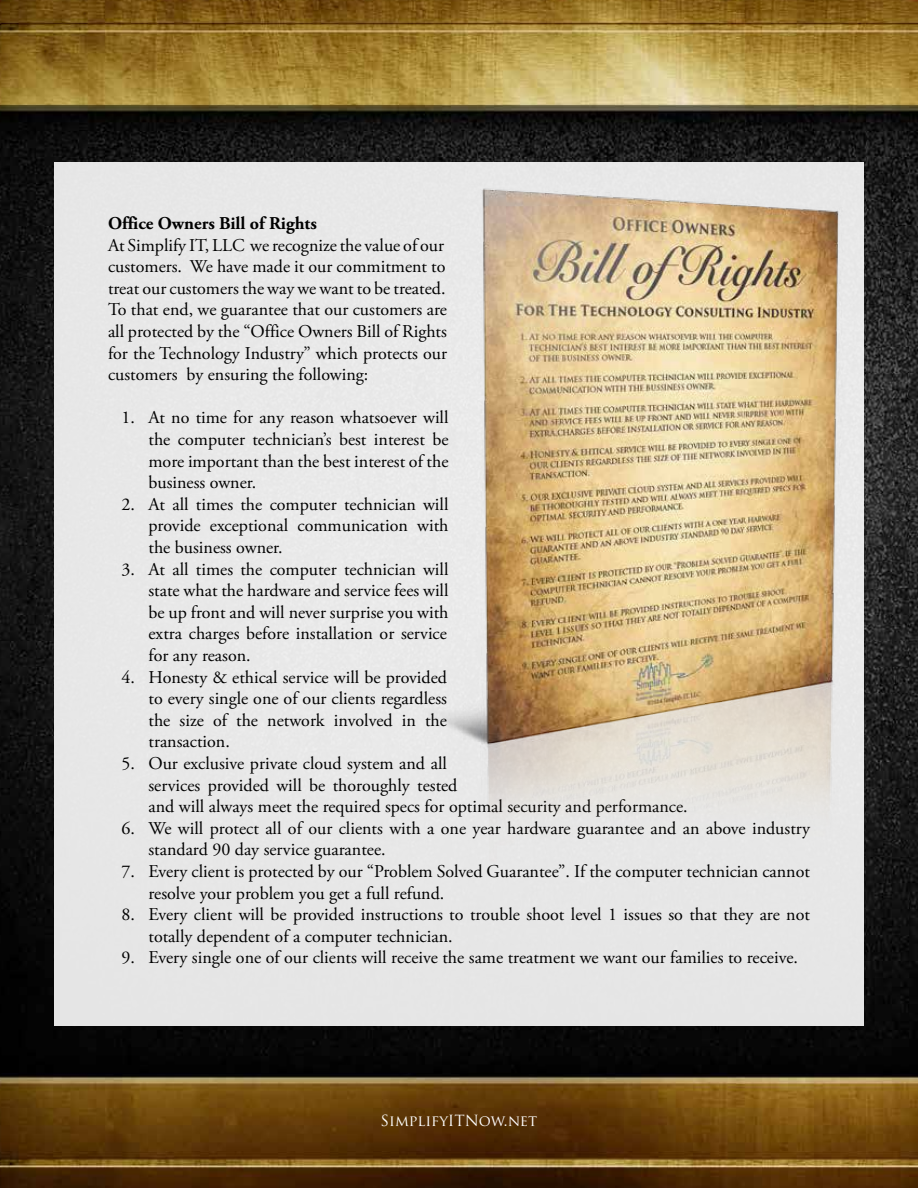
<style>
.page{position:relative;width:918px;height:1188px;background:#fff}
.page>*{position:absolute;margin:0;border:0;box-sizing:border-box;transform-origin:0 0}
.t1{font:18px/21.6px "Adobe Garamond Pro";color:#000}
.t2{font:700 18px "Adobe Garamond Pro";color:#000}
.t3{font:15px "Trajan Pro";color:#fff}
</style>
<div class="page">
<img style="left:0;top:0;width:918px;height:1188px">
<div style="left:54px;top:162px;width:810px;height:864px;background:#e7e7e7"></div>
<img style="left:386px;top:137px;width:532px;height:726px">
<p class="t2" style="left:108px;top:213px;width:210px">Office Owners Bill of Rights</p>
<p class="t1" style="left:108px;top:235px;width:341px">At Simplify IT, LLC we recognize the value of our customers. We have made it our commitment to treat our customers the way we want to be treated.<br>To that end, we guarantee that our customers are all protected by the “Office Owners Bill of Rights for the Technology Industry” which protects our customers by ensuring the following:</p>
<p class="t1" style="left:148px;top:408px;width:302px;text-align:justify;text-indent:-27px">1. At no time for any reason whatsoever will the computer technician’s best interest be more important than the best interest of the business owner.</p>
<p class="t1" style="left:148px;top:494px;width:302px;text-align:justify;text-indent:-27px">2. At all times the computer technician will provide exceptional communication with the business owner.</p>
<p class="t1" style="left:148px;top:559px;width:302px;text-align:justify;text-indent:-27px">3. At all times the computer technician will state what the hardware and service fees will be up front and will never surprise you with extra charges before installation or service for any reason.</p>
<p class="t1" style="left:148px;top:667px;width:300px;text-align:justify;text-indent:-27px">4. Honesty &amp; ethical service will be provided to every single one of our clients regardless the size of the network involved in the transaction.</p>
<p class="t1" style="left:148px;top:753px;width:541px;text-indent:-27px">5. Our exclusive private cloud system and all<br>services provided will be thoroughly tested<br>and will always meet the required specs for optimal security and performance.</p>
<p class="t1" style="left:148px;top:818px;width:663px;text-indent:-27px">6. We will protect all of our clients with a one year hardware guarantee and an above industry standard 90 day service guarantee.</p>
<p class="t1" style="left:148px;top:861px;width:663px;text-indent:-27px">7. Every client is protected by our “Problem Solved Guarantee”. If the computer technician cannot resolve your problem you get a full refund.</p>
<p class="t1" style="left:148px;top:904px;width:663px;text-indent:-27px">8. Every client will be provided instructions to trouble shoot level 1 issues so that they are not totally dependent of a computer technician.</p>
<p class="t1" style="left:122px;top:948px;width:678px">9. Every single one of our clients will receive the same treatment we want our families to receive.</p>
<p class="t3" style="left:381px;top:1111px;width:158px">SimplifyITNow.net</p>
</div>
